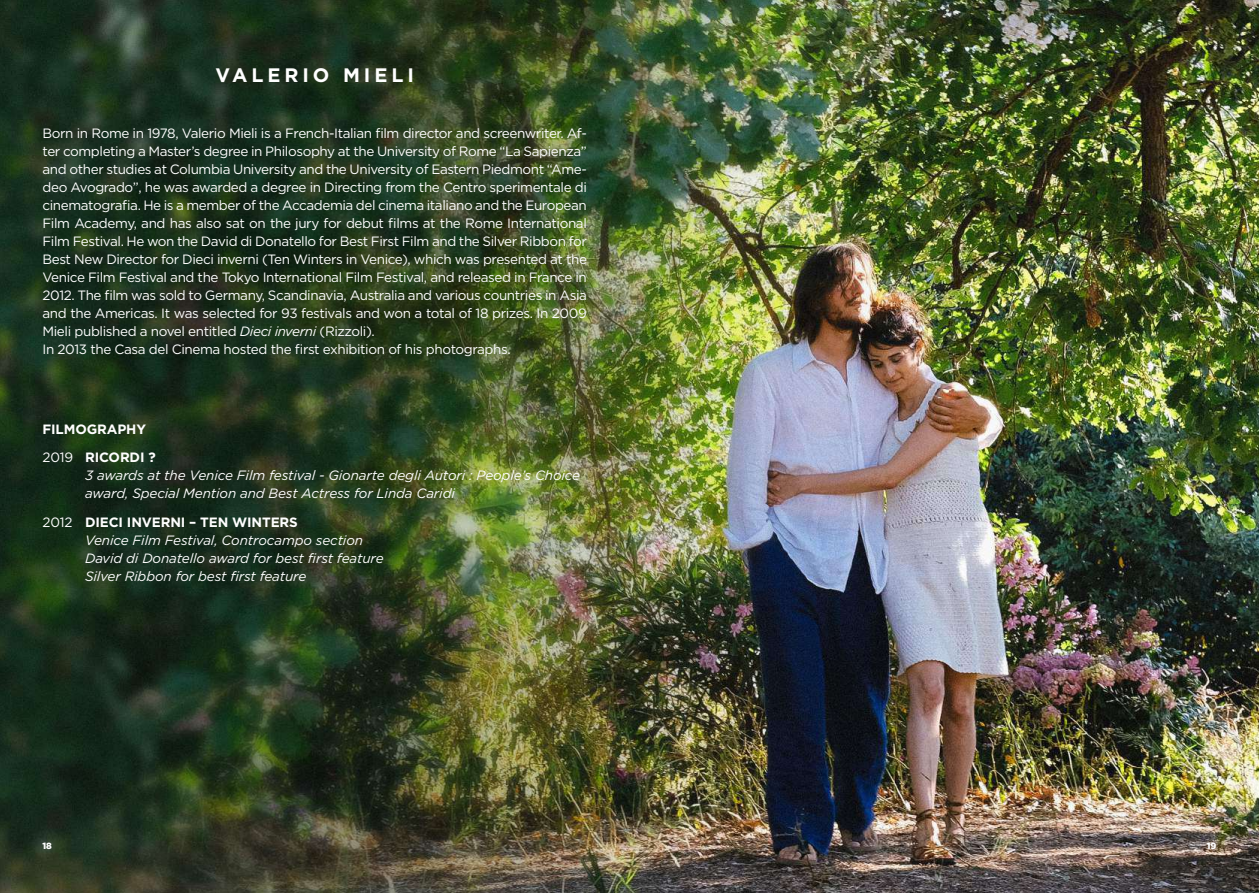
<style>
.page{position:relative;width:1259px;height:893px;background:#fff}
.page>*{position:absolute;margin:0;border:0;box-sizing:border-box;transform-origin:0 0}
.t1{font:700 19.5px "Gotham";letter-spacing:.2em;color:#fff}
.t2{font:13.5px/18px "Gotham";letter-spacing:-.03em;color:#fff}
.t3{font:italic 13.5px/18px "Gotham";letter-spacing:-.01em;color:#fff}
.t4{font:700 13.5px/28.5px "Gotham";letter-spacing:-.01em;color:#fff}
.t5{font:900 9px "Gotham";color:#fff}
.s1{font-style:italic}
.s2{font-weight:400}
.s3{font-style:normal}
.s4{font-weight:700;font-style:normal}
</style>
<div class="page">
<img style="left:0;top:0;width:1259px;height:893px">
<h1 class="t1" style="left:216px;top:64px;width:200px">VALERIO MIELI</h1>
<p class="t2" style="left:43px;top:124px;width:546px">Born in Rome in 1978, Valerio Mieli is a French-Italian film director and screenwriter. Af&shy;ter completing a Master’s degree in Philosophy at the University of Rome “La Sapienza” and other studies at Columbia University and the University of Eastern Piedmont “Ame&shy;deo Avogrado”, he was awarded a degree in Directing from the Centro sperimentale di cinematografia. He is a member of the Accademia del cinema italiano and the European Film Academy, and has also sat on the jury for debut films at the Rome International Film Festival. He won the David di Donatello for Best First Film and the Silver Ribbon for Best New Director for Dieci inverni (Ten Winters in Venice), which was presented at the Venice Film Festival and the Tokyo International Film Festival, and released in France in 2012. The film was sold to Germany, Scandinavia, Australia and various countries in Asia and the Americas. It was selected for 93 festivals and won a total of 18 prizes. In 2009<br>Mieli published a novel entitled <span class="s1">Dieci inverni</span> (Rizzoli).<br>In 2013 the Casa del Cinema hosted the first exhibition of his photographs.</p>
<p class="t4" style="left:43px;top:414px;width:115px">FILMOGRAPHY<br><span class="s2">2019</span> RICORDI ?</p>
<p class="t3" style="left:85px;top:466px;width:496px">3 awards at the Venice Film festival - Gionarte degli Autori : People’s Choice award, Special Mention and Best Actress for Linda Caridi</p>
<p class="t3" style="left:85px;top:513px;width:300px;text-indent:-43px"><span class="s3">2012</span> <span class="s4">DIECI INVERNI – TEN WINTERS<br></span>Venice Film Festival, Controcampo section David di Donatello award for best first feature Silver Ribbon for best first feature</p>
<p class="t5" style="left:43px;top:840px;width:11px">18</p>
<p class="t5" style="left:1206px;top:840px;width:11px">19</p>
</div>
